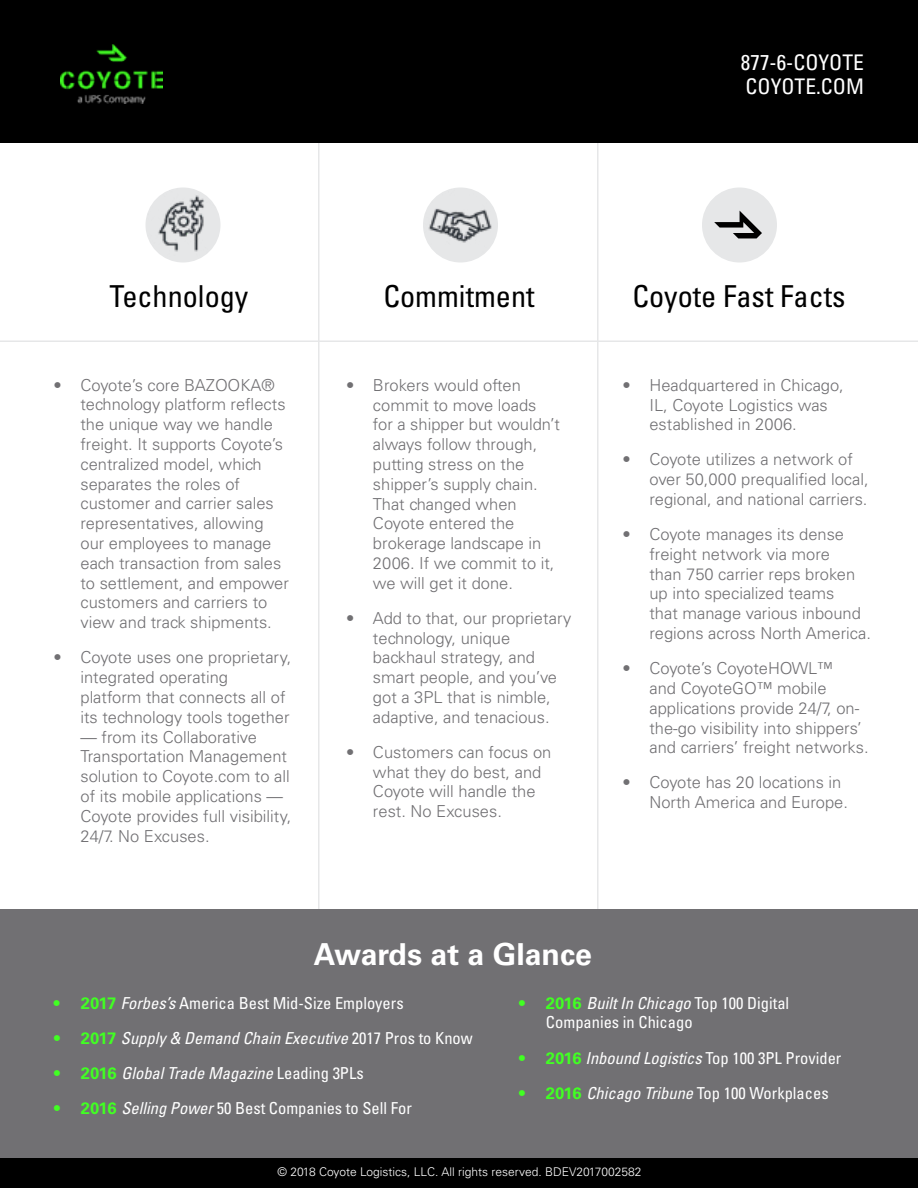
<style>
.page{position:relative;width:918px;height:1188px;background:#fff}
.page>*{position:absolute;margin:0;border:0;box-sizing:border-box;transform-origin:0 0}
.t1{font:condensed 30.3px "Univers LT Std";color:#000}
.t2{font:700 30.3px "Univers LT Std";color:#fff}
.t3{font:condensed 21.45px/24px "Univers LT Std";color:#fff}
.t4{font:300 16.5px/19.8px "Univers LT Std";color:#717073}
.t5{font:condensed 16.5px/19.8px "Univers LT Std";color:#fff}
.t6{font:italic condensed 16.5px "Univers LT Std";color:#fff}
.t7{font:300 12px "Univers LT Std";color:#fff}
.s1{font-weight:700;font-stretch:normal;color:#41ff23}
.s2{font-style:italic}
.s3{font-weight:700;font-style:normal;font-stretch:normal;color:#41ff23}
.s4{font-style:normal}
</style>
<div class="page">
<hr style="left:318px;top:142px;width:2px;height:780px;background:#e6e7e8">
<hr style="left:597px;top:142px;width:1px;height:777px;background:#e6e7e8">
<div style="left:0;top:909px;width:918px;height:279px;background:#717073"></div>
<div style="left:0;top:0;width:918px;height:142px;background:#000"></div>
<img style="left:60px;top:44px;width:102px;height:59px">
<hr style="left:0;top:340px;width:918px;height:2px;background:#e6e7e8">
<div style="left:0;top:1158px;width:918px;height:30px;background:#000"></div>
<img style="left:146px;top:188px;width:74px;height:74px;border-radius:38px">
<img style="left:423px;top:188px;width:75px;height:74px;border-radius:38px">
<div style="left:702px;top:188px;width:75px;height:74px;background:#e6e7e8;border-radius:50%"></div>
<svg style="left:714px;top:211px;width:48px;height:27px"></svg>
<h2 class="t3" style="left:741px;top:50px;width:125px">877-6-COYOTE<br>COYOTE.COM</h2>
<h1 class="t1" style="left:110px;top:277px;width:140px">Technology</h1>
<p class="t4" style="left:80px;top:375px;width:210px;text-indent:-27px">• Coyote’s core BAZOOKA® technology platform reflects the unique way we handle freight. It supports Coyote’s centralized model, which separates the roles of customer and carrier sales representatives, allowing our employees to manage each transaction from sales to settlement, and empower customers and carriers to view and track shipments.</p>
<p class="t4" style="left:80px;top:648px;width:212px;text-indent:-27px">• Coyote uses one proprietary, integrated operating platform that connects all of its technology tools together</p>
<p class="t4" style="left:80px;top:727px;width:212px">— from its Collaborative<br>Transportation Management solution to Coyote.com to all of its mobile applications —<br>Coyote provides full visibility,<br>24/7. No Excuses.</p>
<h1 class="t1" style="left:383px;top:277px;width:153px">Commitment</h1>
<h1 class="t1" style="left:632px;top:277px;width:215px">Coyote Fast Facts</h1>
<p class="t4" style="left:373px;top:375px;width:188px;text-indent:-27px">• Brokers would often commit to move loads for a shipper but wouldn’t always follow through, putting stress on the shipper’s supply chain.<br>That changed when<br>Coyote entered the brokerage landscape in<br>2006. If we commit to it, we will get it done.</p>
<p class="t4" style="left:373px;top:608px;width:200px;text-indent:-27px">• Add to that, our proprietary technology, unique backhaul strategy, and smart people, and you’ve got a 3PL that is nimble, adaptive, and tenacious.</p>
<p class="t4" style="left:373px;top:742px;width:180px;text-indent:-27px">• Customers can focus on what they do best, and<br>Coyote will handle the rest. No Excuses.</p>
<p class="t4" style="left:649px;top:375px;width:196px;text-indent:-27px">• Headquartered in Chicago,<br>IL, Coyote Logistics was established in 2006.</p>
<p class="t4" style="left:649px;top:450px;width:221px;text-indent:-27px">• Coyote utilizes a network of over 50,000 prequalified local, regional, and national carriers.</p>
<p class="t4" style="left:649px;top:524px;width:223px;text-indent:-27px">• Coyote manages its dense freight network via more<br>than 750 carrier reps broken up into specialized teams<br>that manage various inbound regions across North America.</p>
<p class="t4" style="left:649px;top:658px;width:221px;text-indent:-27px">• Coyote’s CoyoteHOWL™<br>and CoyoteGO™ mobile applications provide 24/7, on&shy;the-go visibility into shippers’ and carriers’ freight networks.</p>
<p class="t4" style="left:649px;top:773px;width:200px;text-indent:-27px">• Coyote has 20 locations in<br>North America and Europe.</p>
<h1 class="t2" style="left:314px;top:937px;width:280px">Awards at a Glance</h1>
<p class="t5" style="left:54px;top:993px;width:351px"><span class="s1">• 2017</span> <span class="s2">Forbes’s</span>America Best Mid-Size Employers</p>
<p class="t6" style="left:54px;top:1027px;width:420px"><span class="s3">• 2 0 1 7</span> Supply&amp; Demand Chain Executive <span class="s4">2 0 1 7 P r o s t o K n o w</span></p>
<p class="t6" style="left:54px;top:1063px;width:311px"><span class="s3">• 2 0 1 6</span> GlobalTrade Magazine <span class="s4">L e a d i n g 3 P Ls</span></p>
<p class="t5" style="left:54px;top:1098px;width:359px"><span class="s1">• 2016</span> <span class="s2">Selling Power</span>50 Best Companies to Sell For</p>
<p class="t5" style="left:546px;top:993px;width:245px;text-indent:-27px"><span class="s1">• 2016</span> <span class="s2">BuiltIn Chicago</span> Top 100 Digital<br>Companies in Chicago</p>
<p class="t5" style="left:519px;top:1048px;width:324px"><span class="s1">• 2016</span> <span class="s2">Inbound Logistics</span>Top 100 3PL Provider</p>
<p class="t5" style="left:519px;top:1083px;width:311px"><span class="s1">• 2016</span> <span class="s2">Chicago Tribune</span> Top 100 Workplaces</p>
<p class="t7" style="left:278px;top:1164px;width:366px">© 2018 Coyote Logistics, LLC. All rights reserved. BDEV2017002582</p>
</div>
